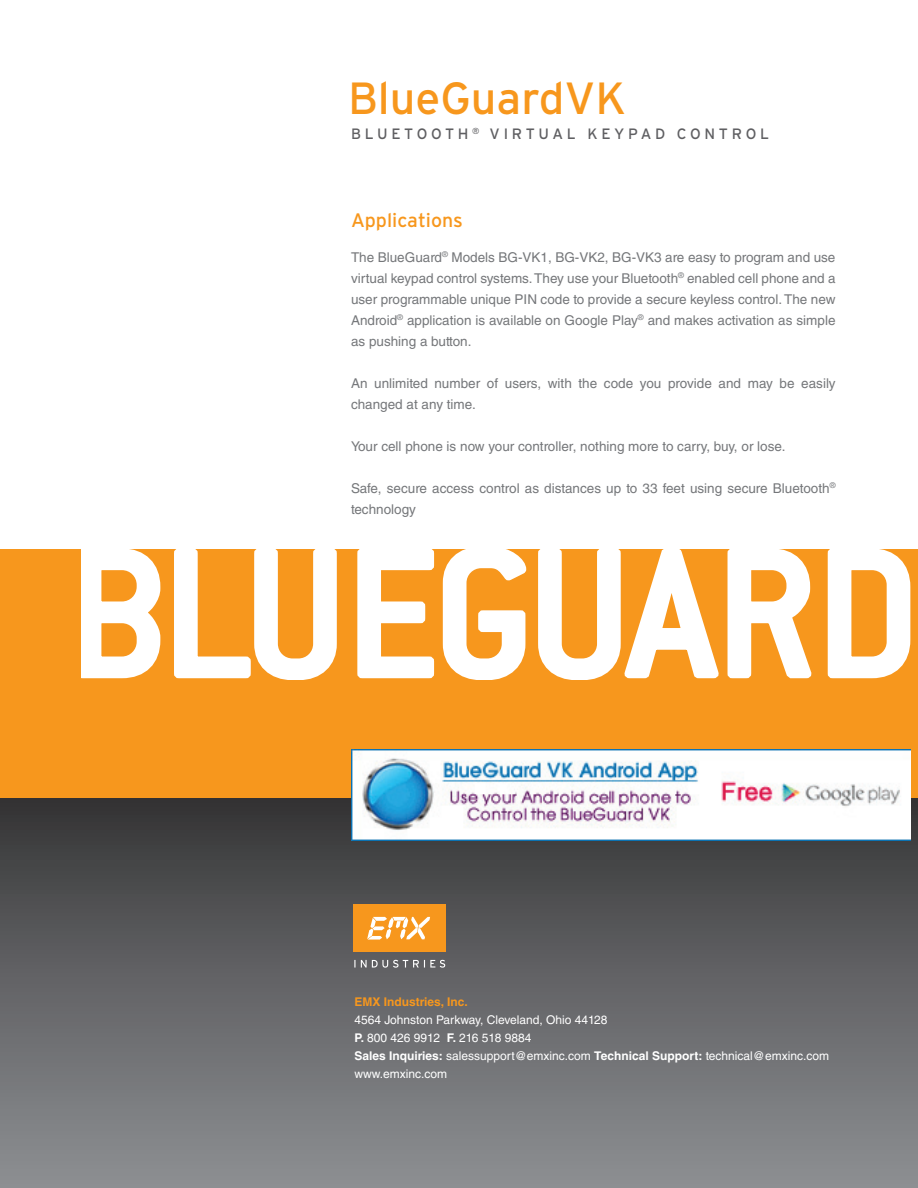
<style>
.page{position:relative;width:918px;height:1188px;background:#fff}
.page>*{position:absolute;margin:0;border:0;box-sizing:border-box;transform-origin:0 0}
.t1{font:500 196.5px "Conduit ITC";letter-spacing:-.02em;color:#fff}
.t2{font:45px "Interstate";color:#f7971d}
.t3{font:19.5px "Interstate";color:#f7971d}
.t4{font:15px "Interstate";letter-spacing:.25em;color:#5f5f62}
.t5{font:13.5px/21px "Helvetica LT Std";color:#75777a}
.t6{font:12px "Helvetica LT Std";color:#fff}
.t7{font:700 12px "Helvetica LT Std";color:#f7971d}
.s1{font-weight:700}
</style>
<div class="page">
<div style="left:0;top:783px;width:918px;height:405px;background:linear-gradient(to bottom,#333334,#909295)"></div>
<div style="left:0;top:550px;width:918px;height:248px;background:#f7971d"></div>
<svg style="left:81px;top:549px;width:83px;height:130px"></svg>
<svg style="left:171px;top:549px;width:169px;height:130px"></svg>
<svg style="left:354px;top:549px;width:462px;height:130px"></svg>
<svg style="left:825px;top:549px;width:88px;height:130px"></svg>
<img style="left:351px;top:749px;width:559px;height:91px">
<div style="left:353px;top:904px;width:93px;height:48px;background:#f7971d"></div>
<svg style="left:354px;top:960px;width:91px;height:8px"></svg>
<svg style="left:367px;top:917px;width:63px;height:23px"></svg>
<p class="t2" style="left:348px;top:73px;width:280px">BlueGuardVK</p>
<p class="t4" style="left:351px;top:125px;width:420px">BLUETOOTH <sup>®</sup> VIRTUAL KEYPAD CONTROL</p>
<p class="t3" style="left:351px;top:209px;width:114px">Applications</p>
<p class="t5" style="left:351px;top:246px;width:486px;text-align:justify">The BlueGuard<sup>®</sup> Models BG-VK1, BG-VK2, BG-VK3 are easy to program and use virtual keypad control systems. They use your Bluetooth<sup>®</sup> enabled cell phone and a user programmable unique PIN code to provide a secure keyless control. The new Android<sup>®</sup> application is available on Google Play<sup>®</sup> and makes activation as simple as pushing a button.</p>
<p class="t5" style="left:351px;top:372px;width:486px">An unlimited number of users, with the code you provide and may be easily changed at any time.</p>
<p class="t5" style="left:351px;top:435px;width:436px">Your cell phone is now your controller, nothing more to carry, buy, or lose.</p>
<p class="t5" style="left:351px;top:477px;width:486px">Safe, secure access control as distances up to 33 feet using secure Bluetooth<sup>® </sup>technology</p>
<p class="t1" style="left:66px;top:503px;width:855px">BLUEGUARD</p>
<p class="t7" style="left:354px;top:994px;width:115px">EMX Industries, Inc.</p>
<p class="t6" style="left:354px;top:1013px;width:255px">4564 Johnston Parkway, Cleveland, Ohio 44128</p>
<p class="t6" style="left:354px;top:1031px;width:179px"><span class="s1">P.</span> 800 426 9912 <span class="s1">F.</span> 216 518 9884</p>
<p class="t6" style="left:354px;top:1049px;width:476px"><span class="s1">Sales Inquiries:</span> salessupport@emxinc.com <span class="s1">Technical Support:</span> technical@emxinc.com</p>
<p class="t6" style="left:354px;top:1067px;width:94px">www.emxinc.com</p>
</div>
